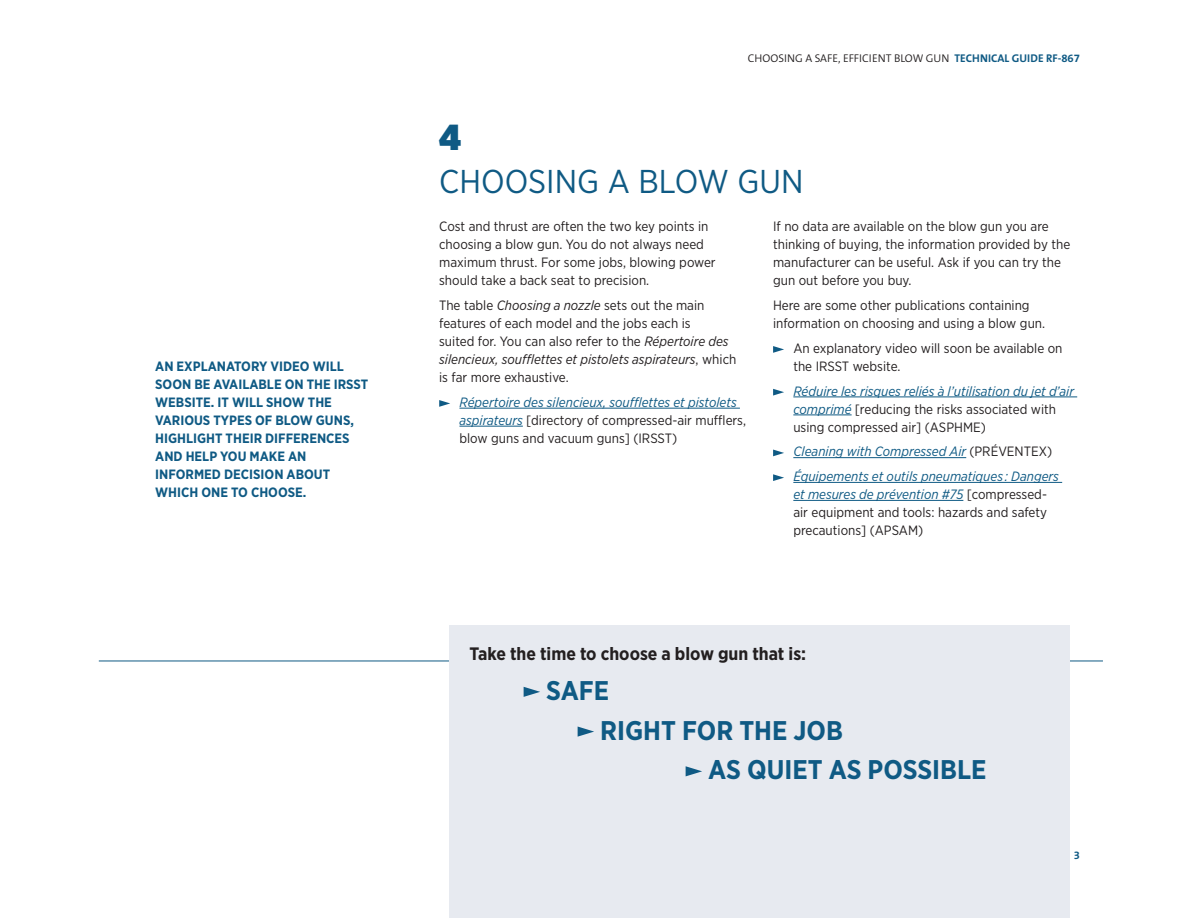
<style>
.page{position:relative;width:1188px;height:918px;background:#fff}
.page>*{position:absolute;margin:0;border:0;box-sizing:border-box;transform-origin:0 0}
.chiffre{font:900 36px "Gotham Narrow";color:#0f5a84}
.titre{font:33px "Gotham Narrow";color:#0f5a84}
.t1{font:700 27px "Gotham Narrow";color:#0f5a84}
.t2{font:700 18px "Gotham Narrow";color:#231f20}
.corps{font:13.5px/18px "Gotham Narrow";color:#231f20}
.tableau{font:13.5px/18px "Gotham Narrow";color:#231f20}
.t3{font:700 13.5px/18px "Gotham Narrow";color:#0f5a84}
.tableau-2{font:italic 13.5px "Gotham Narrow";color:#0f5a84}
.t4{font:300 11.25px "The Sans B4";color:#231f20}
.t5{font:700 11.25px "The Sans B7";color:#0f5a84}
.s1{font-family:"The Sans B7";font-weight:700;color:#0f5a84}
.s2{font-style:italic}
.s3{font-style:italic;color:#0f5a84}
.s4{font-style:normal;color:#231f20}
</style>
<div class="page">
<hr style="left:459px;top:408px;width:281px;height:1px;background:#0f5a84">
<hr style="left:459px;top:426px;width:64px;height:1px;background:#0f5a84">
<svg style="left:439px;top:400px;width:11px;height:7px"></svg>
<hr style="left:793px;top:397px;width:284px;height:1px;background:#0f5a84">
<hr style="left:793px;top:415px;width:59px;height:1px;background:#0f5a84">
<hr style="left:793px;top:457px;width:173px;height:1px;background:#0f5a84">
<hr style="left:793px;top:482px;width:269px;height:1px;background:#0f5a84">
<hr style="left:793px;top:500px;width:170px;height:1px;background:#0f5a84">
<svg style="left:773px;top:346px;width:11px;height:7px"></svg>
<svg style="left:773px;top:389px;width:11px;height:7px"></svg>
<svg style="left:773px;top:450px;width:11px;height:6px"></svg>
<svg style="left:773px;top:474px;width:11px;height:7px"></svg>
<hr style="left:99px;top:661px;width:1004px;height:1px;background:#0f5a84">
<div style="left:449px;top:626px;width:621px;height:292px;background:#e7eaf0"></div>
<svg style="left:524px;top:687px;width:16px;height:10px"></svg>
<svg style="left:578px;top:727px;width:16px;height:10px"></svg>
<svg style="left:686px;top:766px;width:16px;height:10px"></svg>
<p class="t3" style="left:155px;top:357px;width:215px">AN EXPLANATORY VIDEO WILL<br>SOON BE AVAILABLE ON THE IRSST<br>WEBSITE. IT WILL SHOW THE<br>VARIOUS TYPES OF BLOW GUNS,<br>HIGHLIGHT THEIR DIFFERENCES<br>AND HELP YOU MAKE AN<br>INFORMED DECISION ABOUT<br>WHICH ONE TO CHOOSE.</p>
<p class="t4" style="left:748px;top:53px;width:334px">CHOOSING A SAFE, EFFICIENT BLOW GUN <span class="s1">TECHNICAL GUIDE RF-867</span></p>
<p class="chiffre" style="left:439px;top:113px;width:23px">4</p>
<p class="titre" style="left:439px;top:161px;width:366px">CHOOSING A BLOW GUN</p>
<p class="corps" style="left:439px;top:217px;width:278px">Cost and thrust are often the two key points in choosing a blow gun. You do not always need maximum thrust. For some jobs, blowing power should take a back seat to precision.</p>
<p class="corps" style="left:439px;top:296px;width:299px">The table <span class="s2">Choosing a nozzle</span> sets out the main features of each model and the jobs each is<br>suited for. You can also refer to the <span class="s2">Répertoire des silencieux, soufflettes et pistolets aspirateurs</span>, which is far more exhaustive.</p>
<p class="tableau" style="left:459px;top:393px;width:288px"><span class="s3">Répertoire des silencieux, soufflettes et pistolets aspirateurs</span> [directory of compressed-air mufflers, blow guns and vacuum guns] (IRSST)</p>
<p class="corps" style="left:773px;top:217px;width:299px">If no data are available on the blow gun you are thinking of buying, the information provided by the manufacturer can be useful. Ask if you can try the gun out before you buy.</p>
<p class="corps" style="left:773px;top:296px;width:274px">Here are some other publications containing information on choosing and using a blow gun.</p>
<p class="tableau" style="left:793px;top:339px;width:271px">An explanatory video will soon be available on the IRSST website.</p>
<p class="tableau" style="left:793px;top:382px;width:282px"><span class="s3">Réduire les risques reliés à l’utilisation du jet d’air comprimé</span> [reducing the risks associated with using compressed air] (ASPHME)</p>
<p class="tableau-2" style="left:793px;top:443px;width:260px">Cleaning with Compressed Air <span class="s4">(PRÉVENTEX)</span></p>
<p class="tableau" style="left:793px;top:467px;width:267px"><span class="s3">Équipements et outils pneumatiques : Dangers et mesures de prévention #75</span> [compressed&shy;air equipment and tools: hazards and safety precautions] (APSAM)</p>
<p class="t2" style="left:470px;top:642px;width:338px">Take the time to choose a blow gun that is:</p>
<p class="t1" style="left:546px;top:673px;width:65px">SAFE</p>
<p class="t1" style="left:600px;top:713px;width:244px">RIGHT FOR THE JOB</p>
<p class="t1" style="left:708px;top:753px;width:280px">AS QUIET AS POSSIBLE</p>
<p class="t5" style="left:1074px;top:849px;width:8px">3</p>
</div>
